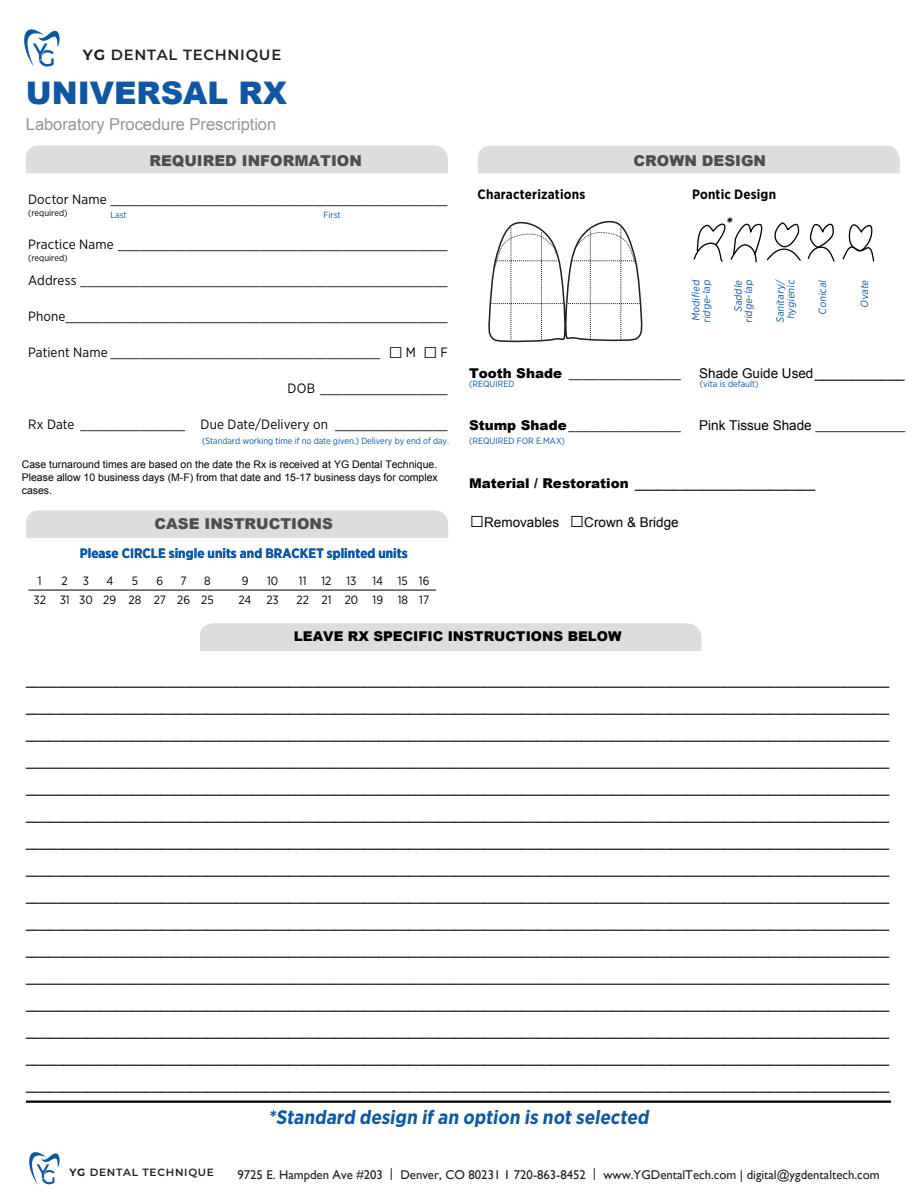
<style>
.page{position:relative;width:918px;height:1202px;background:#fff}
.page>*{position:absolute;margin:0;border:0;box-sizing:border-box;transform-origin:0 0}
.t1{font:900 31.2px "Arial";color:#0d57a5}
.t2{font:700 19.5px "Gotham Narrow";color:#0d57a5}
.t3{font:16.5px "Arial";color:#939598}
.t4{font:700 16.5px "Gotham Narrow";color:#000}
.t5{font:900 15px "Arial";color:#4d4d4f}
.t6{font:600 14.85px "Montserrat";letter-spacing:.05em;color:#231f20}
.t7{font:13.5px/27px "Arial";color:#000;text-align:justify}
.t8{font:13.5px "Gotham Narrow";letter-spacing:.01em;color:#000}
.t9{font:700 13.5px "Gotham Narrow";color:#0d57a5}
.t10{font:900 13.5px "Arial";color:#000}
.t11{font:700 13.5px "Gotham Narrow";letter-spacing:.015em;color:#000}
.t12{font:12.75px "Gill Sans";color:#221f1f}
.t13{font:12px "Gotham Narrow";color:#000}
.t14{font:10.5px/12.6px "Arial";color:#000;text-align:justify}
.t15{font:10.5px/10.5px "Gotham Narrow";color:#0d57a5}
.t16{font:600 10.5px "Montserrat";letter-spacing:.07em;color:#231f20}
.t17{font:9px "Gotham Narrow";letter-spacing:-.01em;color:#0d57a5}
.t18{font:9px "Gotham Narrow";color:#000}
.s1{font-weight:700}
.s2{font-family:"Times New Roman";font-size:24px}
.s3{font-family:"Arial";font-weight:900}
.s4{font-family:"Gotham Narrow"}
.s5{font-weight:900}
.s6{font-weight:900;font-size:24px}
</style>
<div class="page">
<div style="left:200px;top:623px;width:502px;height:28px;background:#dcddde"></div>
<img style="left:24px;top:29px;width:36px;height:38px">
<div style="left:26px;top:510px;width:422px;height:28px;background:#dcddde"></div>
<div style="left:26px;top:145px;width:422px;height:28px;background:#dcddde"></div>
<hr style="left:28px;top:590px;width:408px;height:1px;background:#000">
<div style="left:478px;top:146px;width:422px;height:27px;background:#dcddde"></div>
<svg style="left:488px;top:220px;width:155px;height:123px"></svg>
<svg style="left:842px;top:224px;width:33px;height:38px"></svg>
<svg style="left:693px;top:222px;width:142px;height:41px"></svg>
<hr style="left:26px;top:1100px;width:865px;height:2px;background:#000">
<img style="left:29px;top:1152px;width:31px;height:33px">
<p class="t6" style="left:83px;top:44px;width:200px"><span class="s1">YG</span> DENTAL TECHNIQUE</p>
<h1 class="t1" style="left:26px;top:70px;width:263px">UNIVERSAL RX</h1>
<p class="t3" style="left:26px;top:113px;width:252px">Laboratory Procedure Prescription</p>
<p class="t5" style="left:149px;top:149px;width:214px">REQUIRED INFORMATION</p>
<p class="t8" style="left:28px;top:191px;width:421px">Doctor Name _____________________________________________</p>
<p class="t18" style="left:28px;top:207px;width:41px">(required)</p>
<p class="t17" style="left:111px;top:209px;width:18px">Last</p>
<p class="t17" style="left:324px;top:209px;width:19px">First</p>
<p class="t8" style="left:28px;top:236px;width:421px">Practice Name ____________________________________________</p>
<p class="t18" style="left:28px;top:252px;width:41px">(required)</p>
<p class="t8" style="left:28px;top:272px;width:421px">Address _________________________________________________</p>
<p class="t8" style="left:28px;top:308px;width:421px">Phone ___________________________________________________</p>
<p class="t8" style="left:28px;top:344px;width:421px">Patient Name ____________________________________ <span class="s2">□</span> M <span class="s2">□</span> F</p>
<p class="t8" style="left:288px;top:380px;width:162px">DOB _________________</p>
<p class="t8" style="left:28px;top:416px;width:421px">Rx Date ______________ Due Date/Delivery on _______________</p>
<p class="t17" style="left:202px;top:435px;width:249px">(Standard working time if no date given.) Delivery by end of day.</p>
<p class="t14" style="left:22px;top:458px;width:418px">Case turnaround times are based on the date the Rx is received at YG Dental Technique.<br>Please allow 10 business days (M-F) from that date and 15-17 business days for complex cases.</p>
<p class="t5" style="left:155px;top:513px;width:180px">CASE INSTRUCTIONS</p>
<p class="t9" style="left:80px;top:545px;width:168px">Please CIRCLE single units a</p>
<p class="t9" style="left:194px;top:545px;width:215px">le units and BRACKET splinted units</p>
<p class="t9" style="left:355px;top:545px;width:54px">ted units</p>
<p class="t13" style="left:38px;top:573px;width:5px">1</p>
<p class="t13" style="left:62px;top:573px;width:8px">2</p>
<p class="t13" style="left:83px;top:573px;width:8px">3</p>
<p class="t13" style="left:106px;top:573px;width:8px">4</p>
<p class="t13" style="left:132px;top:573px;width:8px">5</p>
<p class="t13" style="left:157px;top:573px;width:8px">6</p>
<p class="t13" style="left:181px;top:573px;width:8px">7</p>
<p class="t13" style="left:204px;top:573px;width:8px">8</p>
<p class="t13" style="left:242px;top:573px;width:8px">9</p>
<p class="t13" style="left:267px;top:573px;width:13px">10</p>
<p class="t13" style="left:299px;top:573px;width:34px">11 12</p>
<p class="t13" style="left:347px;top:573px;width:12px">13</p>
<p class="t13" style="left:373px;top:573px;width:58px">14 15 16</p>
<p class="t13" style="left:33px;top:592px;width:182px">32 31 30 29 28 27 26 25</p>
<p class="t13" style="left:239px;top:592px;width:42px">24 23</p>
<p class="t13" style="left:296px;top:592px;width:134px">22 21 20 19 18 17</p>
<p class="t5" style="left:634px;top:150px;width:134px">CROWN DESIGN</p>
<p class="t11" style="left:478px;top:186px;width:109px">Characterizations</p>
<p class="t11" style="left:692px;top:186px;width:86px">Pontic Design</p>
<p class="t4" style="left:725px;top:212px;width:11px">*</p>
<p class="t15" style="left:690px;top:323px;width:46px;rotate:-90deg">Modified ridge-lap</p>
<p class="t15" style="left:775px;top:323px;width:46px;text-align:center;rotate:-90deg">Sanitary/ hygienic</p>
<p class="t15" style="left:733px;top:323px;width:46px;text-align:right;rotate:-90deg">Saddle ridge-lap</p>
<p class="t15" style="left:817px;top:315px;width:38px;rotate:-90deg">Conical</p>
<p class="t15" style="left:859px;top:308px;width:31px;rotate:-90deg">Ovate</p>
<p class="t8" style="left:469px;top:365px;width:214px"><span class="s3">Tooth Shade</span> _______________</p>
<p class="t7" style="left:699px;top:360px;width:207px">Shade Guide Used____________</p>
<p class="t17" style="left:469px;top:378px;width:47px">(REQUIRED</p>
<p class="t17" style="left:700px;top:378px;width:60px">(vita is default)</p>
<p class="t8" style="left:469px;top:417px;width:213px"><span class="s3">Stump Shade</span>_______________</p>
<p class="t7" style="left:699px;top:412px;width:208px">Pink Tissue Shade <span class="s4">____________</span></p>
<p class="t17" style="left:469px;top:435px;width:97px">(REQUIRED FOR E.MAX)</p>
<p class="t7" style="left:469px;top:470px;width:348px"><span class="s5">Material / Restoration</span> ________________________</p>
<p class="t7" style="left:470px;top:509px;width:211px"><span class="s6">□</span>Removables <span class="s6">□</span>Crown &amp; Bridge</p>
<p class="t10" style="left:294px;top:626px;width:329px">LEAVE RX SPECIFIC INSTRUCTIONS BELOW</p>
<p class="t7" style="left:26px;top:666px;width:865px">___________________________________________________________________________________________________________________ ___________________________________________________________________________________________________________________ ___________________________________________________________________________________________________________________ ___________________________________________________________________________________________________________________ ___________________________________________________________________________________________________________________ ___________________________________________________________________________________________________________________ ___________________________________________________________________________________________________________________ ___________________________________________________________________________________________________________________ ___________________________________________________________________________________________________________________ ___________________________________________________________________________________________________________________ ___________________________________________________________________________________________________________________ ___________________________________________________________________________________________________________________ ___________________________________________________________________________________________________________________ ___________________________________________________________________________________________________________________ ___________________________________________________________________________________________________________________ ___________________________________________________________________________________________________________________</p>
<p class="t16" style="left:69px;top:1165px;width:146px"><span class="s1">YG</span> DENTAL TECHNIQUE</p>
<h2 class="t2" style="left:268px;top:1105px;width:386px">*Standard design if an option is not selected</h2>
<p class="t12" style="left:237px;top:1167px;width:644px">9725 E. Hampden Ave #203 | Denver, CO 80231 1 720-863-8452 | www.YGDentalTech.com | digital@ygdentaltech.com</p>
</div>
